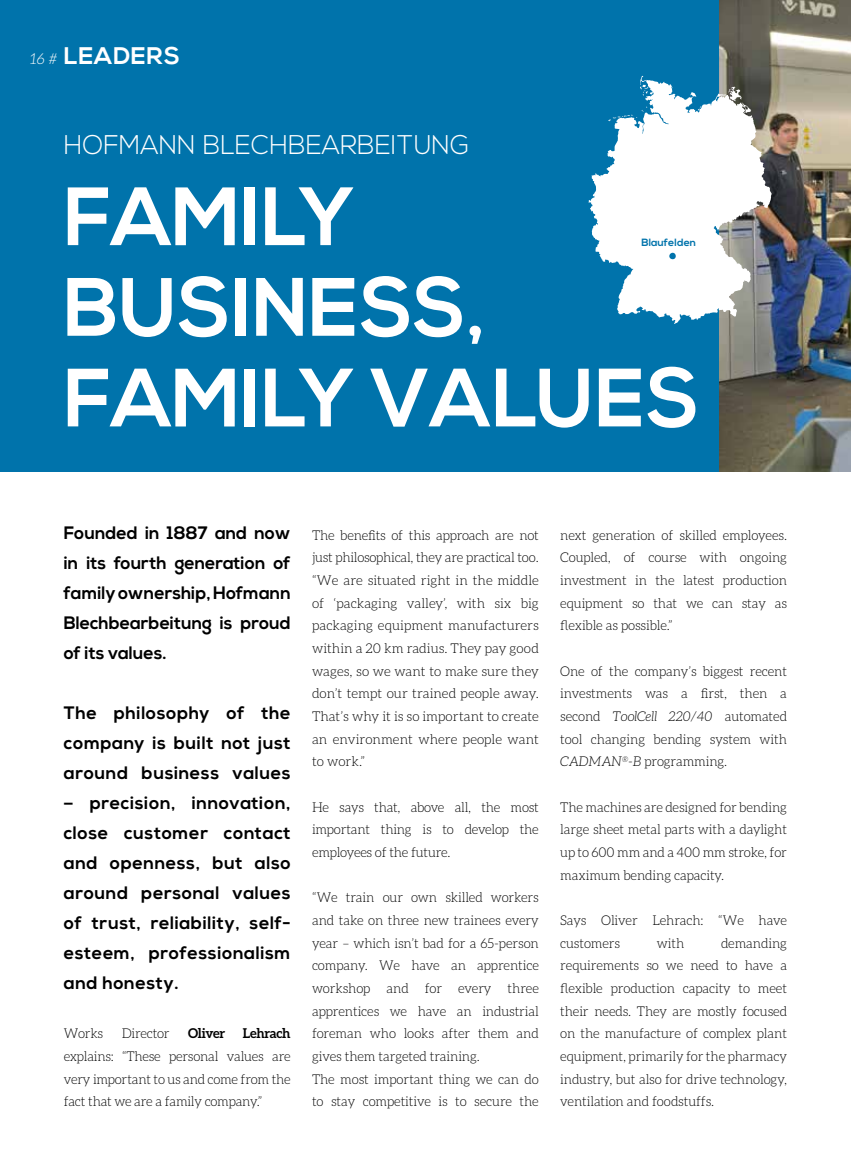
<style>
.page{position:relative;width:851px;height:1170px;background:#fff}
.page>*{position:absolute;margin:0;border:0;box-sizing:border-box;transform-origin:0 0}
.t1{font:700 82.5px/90.6px "Nexa";color:#fff}
.t2{font:300 27px "Nexa";color:#fff}
.t3{font:700 24px "Nexa";letter-spacing:.025em;color:#fff}
.t4{font:700 18px/30px "Nexa";letter-spacing:.03em;color:#000;text-align:justify}
.t5{font:italic 300 15px "Aleo";color:#fff}
.t6{font:300 13.5px/22.6px "Aleo";letter-spacing:-.01em;color:#000;text-align:justify}
.t7{font:700 13.5px "Aleo";letter-spacing:-.02em;color:#000}
.t8{font:700 10.5px "Nexa";letter-spacing:.01em;color:#0073ab}
.s1{font-style:italic}
</style>
<div class="page">
<div style="left:0;top:0;width:850px;height:471px;background:#0073ab"></div>
<img style="left:719px;top:0;width:131px;height:471px">
<svg style="left:588px;top:76px;width:183px;height:248px;fill:#fff"></svg>
<svg style="left:690px;top:92px;width:6px;height:5px"></svg>
<svg style="left:608px;top:106px;width:39px;height:15px"></svg>
<svg style="left:640px;top:85px;width:7px;height:10px"></svg>
<svg style="left:697px;top:106px;width:4px;height:4px"></svg>
<svg style="left:728px;top:87px;width:23px;height:26px"></svg>
<svg style="left:669px;top:253px;width:6px;height:6px"></svg>
<h3 class="t3" style="left:64px;top:42px;width:118px">LEADERS</h3>
<p class="t5" style="left:30px;top:50px;width:29px">16 #</p>
<h2 class="t2" style="left:64px;top:130px;width:407px">HOFMANN BLECHBEARBEITUNG</h2>
<h1 class="t1" style="left:64px;top:174px;width:637px">FAMILY<br>BUSINESS,<br>FAMILY VALUES</h1>
<p class="t8" style="left:641px;top:236px;width:56px">Blaufelden</p>
<h3 class="t4" style="left:64px;top:518px;width:228px">Founded in 1887 and now in its fourth generation of family ownership, Hofmann Blechbearbeitung is proud of its values.</h3>
<h3 class="t4" style="left:64px;top:698px;width:228px">The philosophy of the company is built not just around business values</h3>
<h3 class="t4" style="left:64px;top:788px;width:228px">– precision, innovation, close customer contact and openness, but also around personal values of trust, reliability, self&shy;esteem, professionalism and honesty.</h3>
<p class="t6" style="left:64px;top:1022px;width:41px">Works</p>
<p class="t6" style="left:122px;top:1022px;width:49px">Director</p>
<p class="t7" style="left:188px;top:1025px;width:39px">Oliver</p>
<p class="t7" style="left:243px;top:1025px;width:49px">Lehrach</p>
<p class="t6" style="left:64px;top:1044px;width:228px">explains: “These personal values are very important to us and come from the fact that we are a family company.”</p>
<p class="t6" style="left:312px;top:523px;width:228px">The benefits of this approach are not just philosophical, they are practical too. “We are situated right in the middle of ‘packaging valley’, with six big packaging equipment manufacturers within a 20 km radius. They pay good wages, so we want to make sure they don’t tempt our trained people away.<br>That’s why it is so important to create an environment where people want to work.”</p>
<p class="t6" style="left:312px;top:795px;width:228px">He says that, above all, the most important thing is to develop the employees of the future.</p>
<p class="t6" style="left:312px;top:886px;width:228px;text-align:left">“We train our own skilled workers and take on three new trainees every year – which isn’t bad for a 65-person company. We have an apprentice workshop and for every three apprentices we have an industrial foreman who looks after them and gives them targeted training.<br>The most important thing we can do to stay competitive is to secure the</p>
<p class="t6" style="left:560px;top:523px;width:228px">next generation of skilled employees.<br>Coupled, of course with ongoing investment in the latest production equipment so that we can stay as flexible as possible.”</p>
<p class="t6" style="left:560px;top:659px;width:228px">One of the company’s biggest recent investments was a first, then a second <span class="s1">ToolCell 220/40</span> automated tool changing bending system with <span class="s1">CADMAN</span><sup>®</sup><span class="s1">-B</span> programming.</p>
<p class="t6" style="left:560px;top:795px;width:228px">The machines are designed for bending large sheet metal parts with a daylight up to 600 mm and a 400 mm stroke, for maximum bending capacity.</p>
<p class="t6" style="left:560px;top:908px;width:228px">Says Oliver Lehrach: “We have customers</p>
<p class="t6" style="left:560px;top:931px;width:228px;text-indent:161px">demanding requirements so we need to have a flexible production capacity to meet their needs. They are mostly focused on the manufacture of complex plant equipment, primarily for the pharmacy industry, but also for drive technology, ventilation and foodstuffs.</p>
<p class="t6" style="left:656px;top:931px;width:29px">with</p>
</div>
